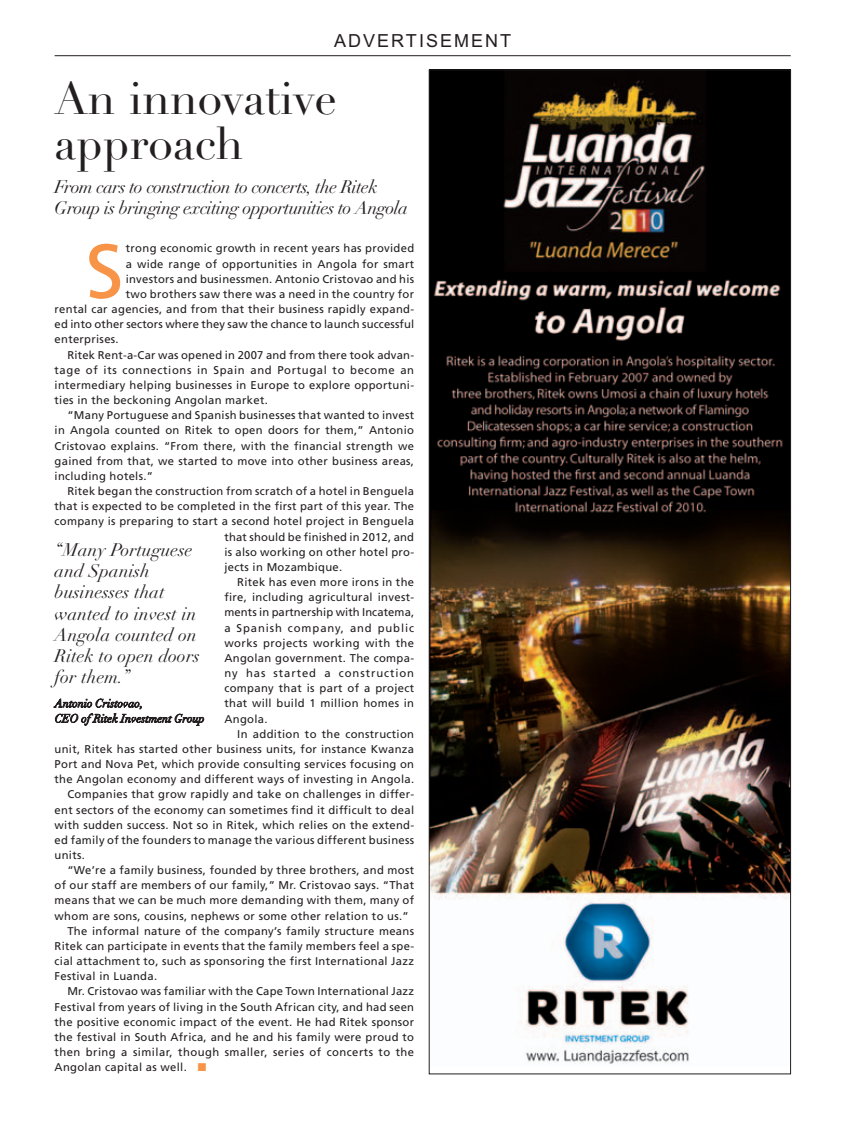
<style>
.page{position:relative;width:851px;height:1132px;background:#fff}
.page>*{position:absolute;margin:0;border:0;box-sizing:border-box;transform-origin:0 0}
.t1{font:76.35px "Frutiger";color:#f79447}
.t2{font:45px/45px "Didot";color:#231f20}
.t3{font:italic 18px/21px "Didot";letter-spacing:-.005em;color:#231f20}
.t4{font:italic 18px/21px "Didot";letter-spacing:-.03em;color:#231f20}
.t5{font:18px "Arial MS";letter-spacing:.11em;color:#231f20}
.t6{font:11.25px "Frutiger";letter-spacing:.03em;color:#231f20}
.t7{font:11.25px "Frutiger";letter-spacing:.01em;color:#231f20}
.t8{font:11.25px "Frutiger";letter-spacing:.06em;color:#231f20}
.t9{font:italic 11.25px/15.1px "Didot";letter-spacing:.005em;color:#231f20}
.t10{font:11.25px "Frutiger";letter-spacing:.08em;color:#231f20}
.t11{font:11.25px "Frutiger";letter-spacing:.085em;color:#231f20}
.s1{color:#f79447}
</style>
<div class="page">
<hr style="left:55px;top:55px;width:735px;height:1px;background:#231f20">
<img style="left:431px;top:72px;width:357px;height:992px">
<h3 class="t5" style="left:334px;top:34px;width:178px">ADVERTISEMENT</h3>
<h2 class="t2" style="left:55px;top:81px;width:284px">An innovative approach</h2>
<h3 class="t4" style="left:55px;top:178px;width:355px">From cars to construction to concerts, the Ritek<br>Group is bringing exciting opportunities to Angola</h3>
<h1 class="t1" style="left:86px;top:240px;width:40px">S</h1>
<p class="t6" style="left:126px;top:244px;width:290px">trong economic growth in recent years has provided</p>
<p class="t6" style="left:126px;top:259px;width:290px">a wide range of opportunities in Angola for smart</p>
<p class="t6" style="left:126px;top:274px;width:290px">investors and businessmen. Antonio Cristovao and his</p>
<p class="t6" style="left:126px;top:289px;width:290px">two brothers saw there was a need in the country for</p>
<p class="t6" style="left:55px;top:304px;width:361px">rental car agencies, and from that their business rapidly expand-</p>
<p class="t7" style="left:55px;top:320px;width:361px">ed into other sectors where they saw the chance to launch successful</p>
<p class="t6" style="left:55px;top:335px;width:66px">enterprises.</p>
<p class="t6" style="left:67px;top:350px;width:348px">Ritek Rent-a-Car was opened in 2007 and from there took advan-</p>
<p class="t8" style="left:55px;top:365px;width:361px">tage of its connections in Spain and Portugal to become an</p>
<p class="t6" style="left:55px;top:380px;width:361px">intermediary helping businesses in Europe to explore opportuni-</p>
<p class="t6" style="left:55px;top:395px;width:215px">ties in the beckoning Angolan market.</p>
<p class="t6" style="left:67px;top:410px;width:348px">“Many Portuguese and Spanish businesses that wanted to invest</p>
<p class="t6" style="left:55px;top:426px;width:361px">in Angola counted on Ritek to open doors for them,” Antonio</p>
<p class="t6" style="left:55px;top:441px;width:361px">Cristovao explains. “From there, with the financial strength we</p>
<p class="t6" style="left:55px;top:456px;width:361px">gained from that, we started to move into other business areas,</p>
<p class="t6" style="left:55px;top:471px;width:100px">including hotels.”</p>
<p class="t6" style="left:67px;top:486px;width:348px">Ritek began the construction from scratch of a hotel in Benguela</p>
<p class="t6" style="left:55px;top:501px;width:361px">that is expected to be completed in the first part of this year. The</p>
<p class="t6" style="left:55px;top:517px;width:361px">company is preparing to start a second hotel project in Benguela</p>
<p class="t6" style="left:224px;top:532px;width:191px">that should be finished in 2012, and</p>
<p class="t6" style="left:224px;top:547px;width:191px">is also working on other hotel pro-</p>
<p class="t6" style="left:224px;top:562px;width:119px">jects in Mozambique.</p>
<p class="t6" style="left:237px;top:577px;width:178px">Ritek has even more irons in the</p>
<p class="t6" style="left:224px;top:592px;width:191px">fire, including agricultural invest-</p>
<p class="t7" style="left:224px;top:607px;width:191px">ments in partnership with Incatema,</p>
<p class="t10" style="left:224px;top:623px;width:191px">a Spanish company, and public</p>
<p class="t6" style="left:224px;top:638px;width:191px">works projects working with the</p>
<p class="t6" style="left:224px;top:653px;width:191px">Angolan government. The compa-</p>
<p class="t11" style="left:224px;top:668px;width:191px">ny has started a construction</p>
<p class="t6" style="left:224px;top:683px;width:191px">company that is part of a project</p>
<p class="t6" style="left:224px;top:698px;width:191px">that will build 1 million homes in</p>
<p class="t6" style="left:224px;top:713px;width:45px">Angola.</p>
<p class="t6" style="left:237px;top:729px;width:178px">In addition to the construction</p>
<p class="t6" style="left:55px;top:744px;width:361px">unit, Ritek has started other business units, for instance Kwanza</p>
<p class="t6" style="left:55px;top:759px;width:361px">Port and Nova Pet, which provide consulting services focusing on</p>
<p class="t6" style="left:55px;top:774px;width:361px">the Angolan economy and different ways of investing in Angola.</p>
<p class="t6" style="left:67px;top:789px;width:348px">Companies that grow rapidly and take on challenges in differ-</p>
<p class="t6" style="left:55px;top:804px;width:361px">ent sectors of the economy can sometimes find it difficult to deal</p>
<p class="t6" style="left:55px;top:820px;width:361px">with sudden success. Not so in Ritek, which relies on the extend-</p>
<p class="t6" style="left:55px;top:835px;width:361px">ed family of the founders to manage the various different business</p>
<p class="t6" style="left:55px;top:850px;width:32px">units.</p>
<p class="t6" style="left:67px;top:865px;width:348px">“We’re a family business, founded by three brothers, and most</p>
<p class="t6" style="left:55px;top:880px;width:361px">of our staff are members of our family,” Mr. Cristovao says. “That</p>
<p class="t6" style="left:55px;top:895px;width:361px">means that we can be much more demanding with them, many of</p>
<p class="t6" style="left:55px;top:910px;width:356px">whom are sons, cousins, nephews or some other relation to us.”</p>
<p class="t6" style="left:67px;top:926px;width:348px">The informal nature of the company’s family structure means</p>
<p class="t6" style="left:55px;top:941px;width:361px">Ritek can participate in events that the family members feel a spe-</p>
<p class="t6" style="left:55px;top:956px;width:361px">cial attachment to, such as sponsoring the first International Jazz</p>
<p class="t6" style="left:55px;top:971px;width:104px">Festival in Luanda.</p>
<p class="t6" style="left:67px;top:986px;width:348px">Mr. Cristovao was familiar with the Cape Town International Jazz</p>
<p class="t6" style="left:55px;top:1001px;width:361px">Festival from years of living in the South African city, and had seen</p>
<p class="t6" style="left:55px;top:1016px;width:361px">the positive economic impact of the event. He had Ritek sponsor</p>
<p class="t6" style="left:55px;top:1032px;width:361px">the festival in South Africa, and he and his family were proud to</p>
<p class="t6" style="left:55px;top:1047px;width:361px">then bring a similar, though smaller, series of concerts to the</p>
<p class="t6" style="left:55px;top:1062px;width:153px">Angolan capital as well. <span class="s1">■</span></p>
<h3 class="t3" style="left:55px;top:541px;width:147px">“Many Portuguese and Spanish businesses that wanted to invest in<br>Angola counted on<br>Ritek to open doors for them.”</h3>
<p class="t9" style="left:55px;top:696px;width:151px">Antonio Cristovao,<br>CEO of Ritek Investment Group</p>
</div>
